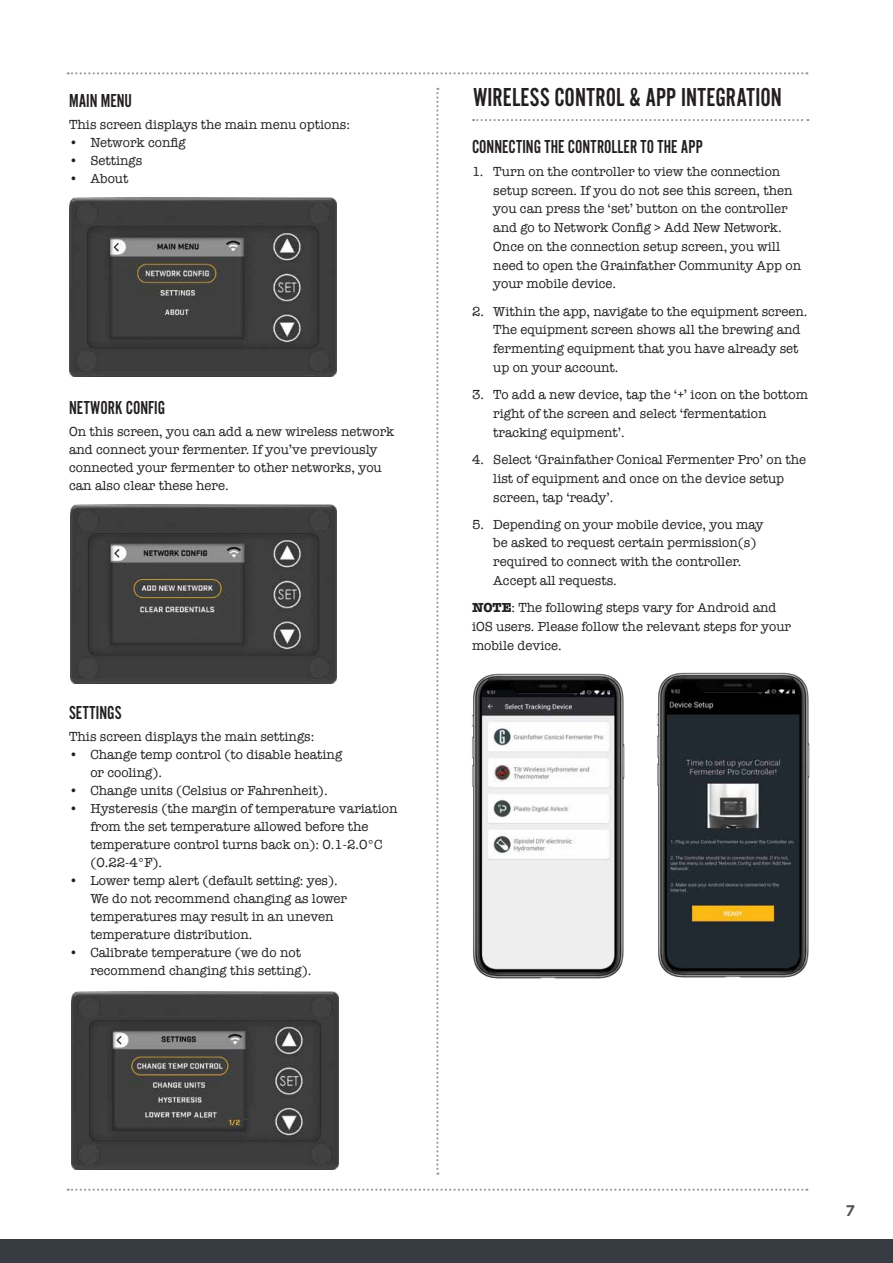
<style>
.page{position:relative;width:893px;height:1263px;background:#fff}
.page>*{position:absolute;margin:0;border:0;box-sizing:border-box;transform-origin:0 0}
.t1{font:27px "Alternate Got No 2 D";color:#231f20}
.t2{font:19.5px "Alternate Got No 2 D";color:#231f20;scale:.95 1}
.t3{font:15px "Industry Inc Base";color:#4d555b}
.t4{font:13.5px/18.8px "American Typewriter";color:#231f20}
.s1{font-weight:700}
</style>
<div class="page">
<div style="left:0;top:1239px;width:893px;height:24px;background:#373c43"></div>
<svg style="left:436px;top:88px;width:2px;height:1087px"></svg>
<svg style="left:68px;top:72px;width:739px;height:2px"></svg>
<svg style="left:68px;top:1189px;width:739px;height:2px"></svg>
<img style="left:71px;top:991px;width:267px;height:179px">
<img style="left:70px;top:198px;width:267px;height:179px">
<img style="left:70px;top:505px;width:267px;height:179px">
<img style="left:472px;top:672px;width:338px;height:307px">
<img style="left:666px;top:689px;width:134px;height:281px">
<svg style="left:664px;top:679px;width:137px;height:10px"></svg>
<svg style="left:473px;top:119px;width:335px;height:2px"></svg>
<h2 class="t2" style="left:69px;top:90px;width:68px">MAIN MENU</h2>
<p class="t4" style="left:69px;top:115px;width:282px">This screen displays the main menu options:</p>
<p class="t4" style="left:69px;top:133px;width:118px">• Network config</p>
<p class="t4" style="left:69px;top:151px;width:75px">• Settings</p>
<p class="t4" style="left:69px;top:169px;width:61px">• About</p>
<h2 class="t2" style="left:69px;top:397px;width:103px">NETWORK CONFIG</h2>
<p class="t4" style="left:69px;top:422px;width:327px;line-height:18px">On this screen, you can add a new wireless network and connect your fermenter. If you’ve previously connected your fermenter to other networks, you can also clear these here.</p>
<h2 class="t2" style="left:69px;top:702px;width:57px">SETTINGS</h2>
<p class="t4" style="left:69px;top:727px;width:247px">This screen displays the main settings:</p>
<p class="t4" style="left:90px;top:745px;width:253px;line-height:18px;text-indent:-21px">• Change temp control (to disable heating or cooling).</p>
<p class="t4" style="left:69px;top:781px;width:260px">• Change units (Celsius or Fahrenheit).</p>
<p class="t4" style="left:90px;top:799px;width:309px;line-height:18px;text-indent:-21px">• Hysteresis (the margin of temperature variation from the set temperature allowed before the temperature control turns back on): 0.1-2.0°C (0.22-4°F).</p>
<p class="t4" style="left:90px;top:871px;width:258px;line-height:18px;text-indent:-21px">• Lower temp alert (default setting: yes).<br>We do not recommend changing as lower temperatures may result in an uneven temperature distribution.</p>
<p class="t4" style="left:90px;top:943px;width:222px;line-height:18px;text-indent:-21px">• Calibrate temperature (we do not recommend changing this setting).</p>
<h1 class="t1" style="left:473px;top:83px;width:310px">WIRELESS CONTROL &amp; APP INTEGRATION</h1>
<h2 class="t2" style="left:472px;top:136px;width:244px">CONNECTING THE CONTROLLER TO THE APP</h2>
<p class="t4" style="left:493px;top:162px;width:309px;text-indent:-21px">1. Turn on the controller to view the connection setup screen. If you do not see this screen, then you can press the ‘set’ button on the controller and go to Network Config &gt; Add New Network.<br>Once on the connection setup screen, you will need to open the Grainfather Community App on your mobile device.</p>
<p class="t4" style="left:493px;top:301px;width:316px;text-indent:-21px">2. Within the app, navigate to the equipment screen.<br>The equipment screen shows all the brewing and fermenting equipment that you have already set up on your account.</p>
<p class="t4" style="left:493px;top:385px;width:316px;text-indent:-21px">3. To add a new device, tap the ‘+’ icon on the bottom right of the screen and select ‘fermentation tracking equipment’.</p>
<p class="t4" style="left:493px;top:450px;width:314px;text-indent:-21px">4. Select ‘Grainfather Conical Fermenter Pro’ on the list of equipment and once on the device setup screen, tap ‘ready’.</p>
<p class="t4" style="left:493px;top:514px;width:272px;text-indent:-21px">5. Depending on your mobile device, you may be asked to request certain permission(s) required to connect with the controller.<br>Accept all requests.</p>
<p class="t4" style="left:472px;top:598px;width:321px"><span class="s1">NOTE</span>: The following steps vary for Android and iOS users. Please follow the relevant steps for your mobile device.</p>
<p class="t3" style="left:846px;top:1202px;width:10px">7</p>
</div>
